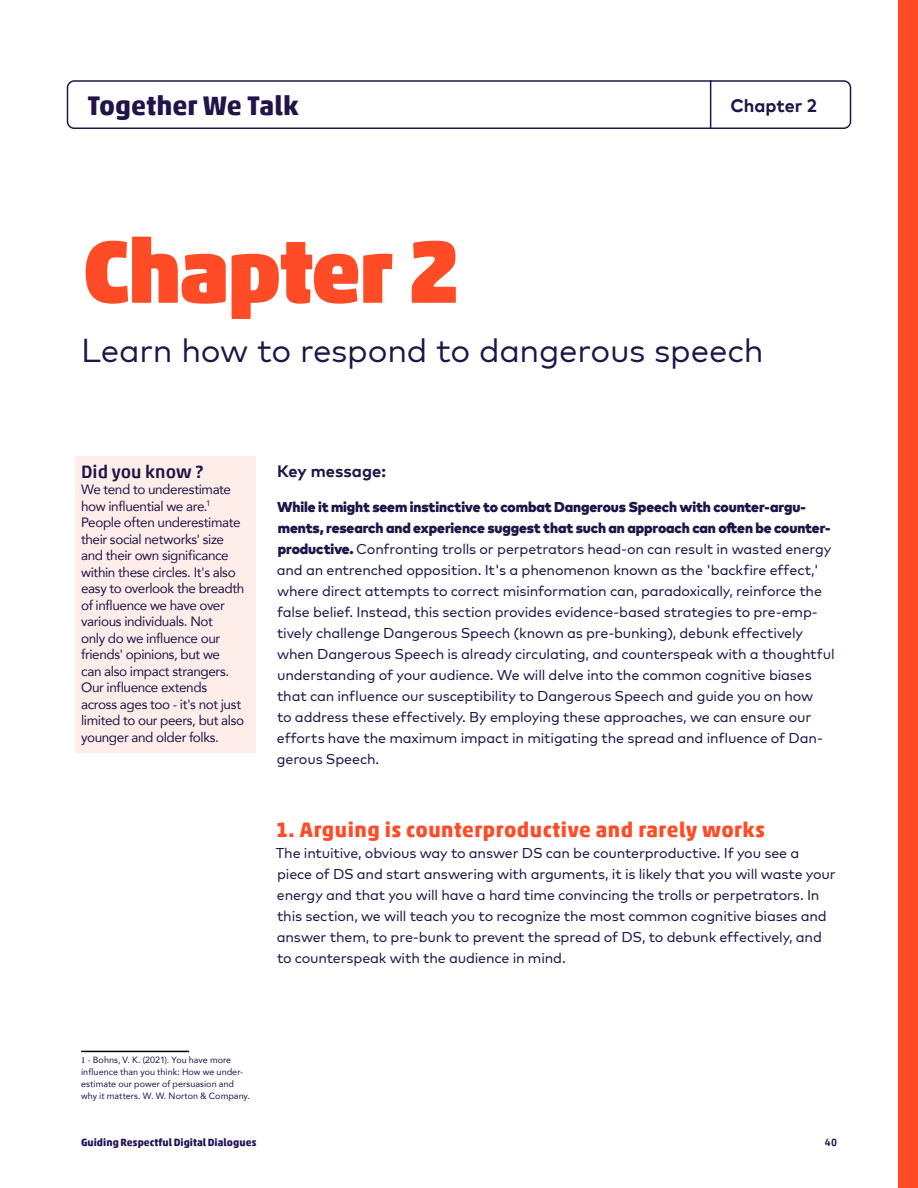
<style>
.page{position:relative;width:918px;height:1188px;background:#fff}
.page>*{position:absolute;margin:0;border:0;box-sizing:border-box;transform-origin:0 0}
.t1{font:900 90px "Akko Pro";letter-spacing:-.025em;color:#ff4b26}
.t2{font:33px "Mark Pro";letter-spacing:-.01em;color:#201448}
.t3{font:700 27px "Akko Pro";color:#201448}
.t4{font:700 21px "Akko Pro";letter-spacing:.025em;color:#ff4b26}
.t5{font:500 18px "Akko Pro";color:#201448}
.t6{font:700 18px "Mark Pro";color:#201448}
.t7{font:700 16.5px "Mark Pro";color:#201448}
.t8{font:14.25px/21px "Mark Pro";letter-spacing:-.01em;color:#201448}
.t9{font:13.5px/16.5px "Avenir";letter-spacing:-.03em;color:#201448}
.t10{font:700 10.5px "Akko Pro";letter-spacing:.005em;color:#200f56}
.t11{font:500 10.5px "Akko Pro";color:#201448}
.t12{font:9px/12px "Avenir";letter-spacing:.005em;color:#201448}
.s1{font-weight:900}
.s2{font-family:"Minion Pro";color:#000}
</style>
<div class="page">
<div style="left:67px;top:80px;width:784px;height:49px;border:2px solid #201448;border-radius:7px"></div>
<div style="left:76px;top:457px;width:180px;height:296px;background:#ffede9"></div>
<hr style="left:81px;top:1051px;width:108px;height:1px;background:#000">
<hr style="left:710px;top:80px;width:1px;height:49px;background:#201448">
<div style="left:899px;top:0;width:19px;height:1188px;background:#ff4b26"></div>
<h3 class="t3" style="left:88px;top:89px;width:212px">Together We Talk</h3>
<h1 class="t1" style="left:83px;top:216px;width:378px">Chapter 2</h1>
<p class="t6" style="left:731px;top:92px;width:88px">Chapter 2</p>
<h2 class="t2" style="left:81px;top:325px;width:684px">Learn how to respond to dangerous speech</h2>
<p class="t5" style="left:81px;top:461px;width:124px">Did you know ?</p>
<p class="t9" style="left:81px;top:481px;width:165px">We tend to underestimate how influential we are.<sup>1<br></sup>People often underestimate their social networks' size and their own significance within these circles. It's also easy to overlook the breadth of influence we have over various individuals. Not<br>only do we influence our friends' opinions, but we<br>can also impact strangers.<br>Our influence extends across ages too - it's not just limited to our peers, but also younger and older folks.</p>
<p class="t7" style="left:277px;top:459px;width:110px">Key message:</p>
<p class="t8" style="left:277px;top:495px;width:559px"><span class="s1">While it might seem instinctive to combat Dangerous Speech with counter-argu&shy;ments, research and experience suggest that such an approach can often be counter&shy;productive.</span> Confronting trolls or perpetrators head-on can result in wasted energy and an entrenched opposition. It's a phenomenon known as the 'backfire effect,' where direct attempts to correct misinformation can, paradoxically, reinforce the false belief. Instead, this section provides evidence-based strategies to pre-emp&shy;tively challenge Dangerous Speech (known as pre-bunking), debunk effectively when Dangerous Speech is already circulating, and counterspeak with a thoughtful understanding of your audience. We will delve into the common cognitive biases that can influence our susceptibility to Dangerous Speech and guide you on how<br>to address these effectively. By employing these approaches, we can ensure our efforts have the maximum impact in mitigating the spread and influence of Dan&shy;gerous Speech.</p>
<h3 class="t4" style="left:276px;top:817px;width:490px">1. Arguing is counterproductive and rarely works</h3>
<p class="t8" style="left:276px;top:841px;width:562px">The intuitive, obvious way to answer DS can be counterproductive. If you see a piece of DS and start answering with arguments, it is likely that you will waste your energy and that you will have a hard time convincing the trolls or perpetrators. In this section, we will teach you to recognize the most common cognitive biases and answer them, to pre-bunk to prevent the spread of DS, to debunk effectively, and to counterspeak with the audience in mind.</p>
<p class="t12" style="left:81px;top:1054px;width:170px"><span class="s2">1</span> - Bohns, V. K. (2021). You have more influence than you think: How we under&shy;estimate our power of persuasion and why it matters. W. W. Norton &amp; Company.</p>
<p class="t10" style="left:81px;top:1136px;width:177px">Guiding Respectful Digital Dialogues</p>
<p class="t11" style="left:825px;top:1136px;width:14px">40</p>
</div>
